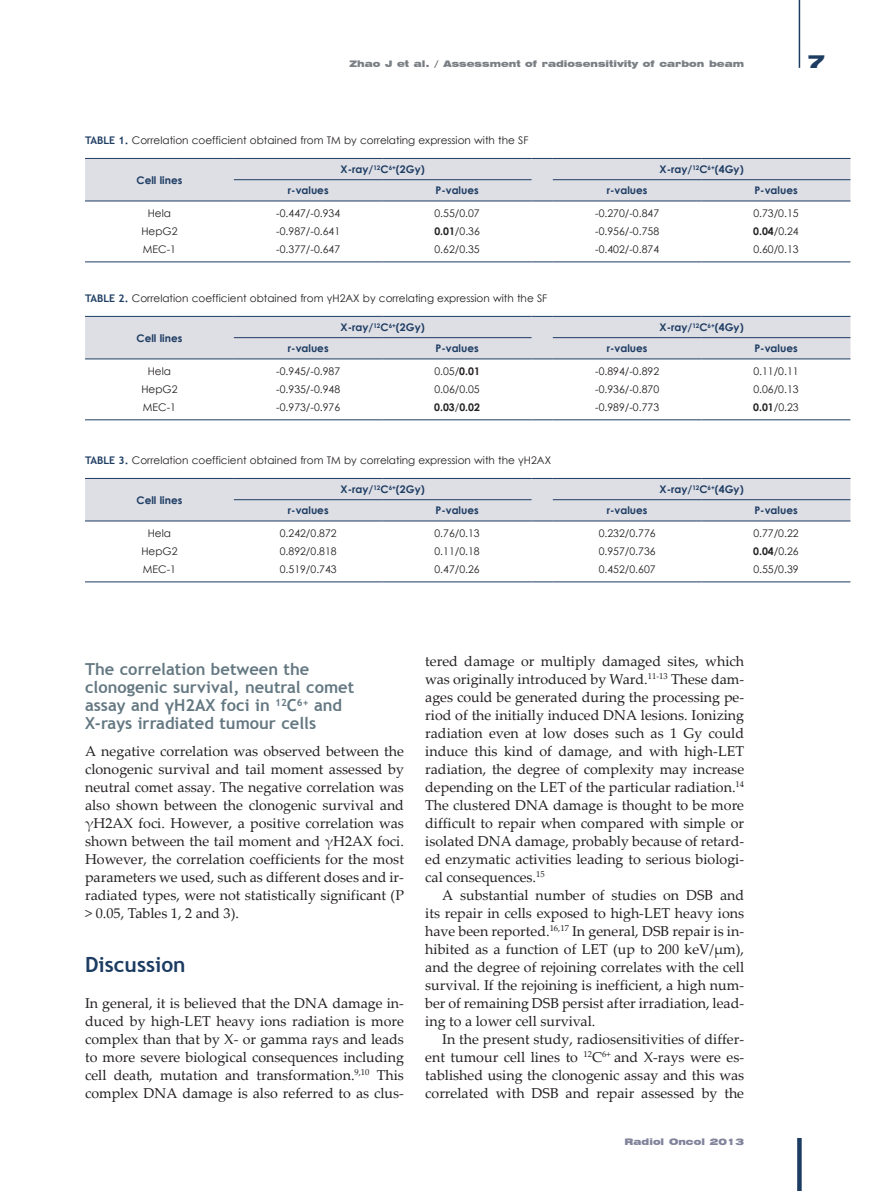
<style>
.page{position:relative;width:893px;height:1191px;background:#fff}
.page>*{position:absolute;margin:0;border:0;box-sizing:border-box;transform-origin:0 0}
.t1{font:700 21px "Trebuchet MS";color:#1d3c62}
.t2{font:900 expanded 18px "Swiss 721 BT";color:#1d3c62}
.t3{font:700 16.5px/18px "Trebuchet MS";color:#647882}
.t4{font:14.25px/18px "Palatino Linotype";color:#231f20;text-align:justify}
.t5{font:10.5px/18px "Century Gothic";color:#231f20;text-align:justify}
.t6{font:700 10.5px "Century Gothic";color:#1d3c62}
.t7{font:900 expanded 9px "Swiss 721 BT";color:#797f84}
.t8{font:900 expanded 9px "Swiss 721 BT";color:#81839b}
.s1{font-family:"Trebuchet MS";font-weight:700;color:#1d3c62}
.s2{font-weight:700}
</style>
<div class="page">
<div style="left:797px;top:1138px;width:5px;height:53px;background:#1d3c62"></div>
<hr style="left:799px;top:0;width:1px;height:68px;background:#1d3c62">
<hr style="left:85px;top:261px;width:149px;height:1px;background:#1d3c62">
<hr style="left:234px;top:261px;width:149px;height:1px;background:#1d3c62">
<hr style="left:383px;top:261px;width:148px;height:1px;background:#1d3c62">
<svg style="left:531px;top:261px;width:22px;height:1px"></svg>
<hr style="left:553px;top:261px;width:149px;height:1px;background:#1d3c62">
<hr style="left:702px;top:261px;width:148px;height:1px;background:#1d3c62">
<svg style="left:85px;top:158px;width:765px;height:44px;background:#d2d4dd"></svg>
<hr style="left:553px;top:201px;width:149px;height:1px;background:#1d3c62">
<hr style="left:702px;top:201px;width:148px;height:1px;background:#1d3c62">
<hr style="left:85px;top:419px;width:149px;height:1px;background:#1d3c62">
<hr style="left:234px;top:419px;width:149px;height:1px;background:#1d3c62">
<hr style="left:383px;top:419px;width:148px;height:1px;background:#1d3c62">
<svg style="left:531px;top:419px;width:22px;height:1px"></svg>
<hr style="left:553px;top:419px;width:149px;height:1px;background:#1d3c62">
<hr style="left:702px;top:419px;width:148px;height:1px;background:#1d3c62">
<svg style="left:85px;top:316px;width:765px;height:43px;background:#d4d6de"></svg>
<hr style="left:553px;top:358px;width:149px;height:1px;background:#1d3c62">
<hr style="left:702px;top:358px;width:148px;height:1px;background:#1d3c62">
<hr style="left:85px;top:581px;width:149px;height:1px;background:#1d3c62">
<hr style="left:234px;top:581px;width:149px;height:1px;background:#1d3c62">
<hr style="left:383px;top:581px;width:148px;height:1px;background:#1d3c62">
<svg style="left:531px;top:581px;width:22px;height:1px"></svg>
<hr style="left:553px;top:581px;width:149px;height:1px;background:#1d3c62">
<hr style="left:702px;top:581px;width:148px;height:1px;background:#1d3c62">
<svg style="left:85px;top:478px;width:765px;height:43px;background:#d4d6de"></svg>
<hr style="left:553px;top:520px;width:149px;height:1px;background:#1d3c62">
<hr style="left:702px;top:520px;width:148px;height:1px;background:#1d3c62">
<p class="t7" style="left:349px;top:58px;width:396px">Zhao J et al. / Assessment of radiosensitivity of carbon beam</p>
<p class="t2" style="left:808px;top:50px;width:19px">7</p>
<p class="t5" style="left:85px;top:131px;width:445px"><span class="s1">TABLE 1.</span> Correlation coefficient obtained from TM by correlating expression with the SF</p>
<p class="t6" style="left:137px;top:172px;width:47px">Cell lines</p>
<p class="t6" style="left:341px;top:161px;width:86px">X-ray/<sup>12</sup>C<sup>6+</sup>(2Gy)</p>
<p class="t6" style="left:660px;top:161px;width:86px">X-ray/<sup>12</sup>C<sup>6+</sup>(4Gy)</p>
<p class="t6" style="left:288px;top:182px;width:42px">r-values</p>
<p class="t6" style="left:435px;top:182px;width:45px">P-values</p>
<p class="t6" style="left:607px;top:182px;width:42px">r-values</p>
<p class="t6" style="left:754px;top:182px;width:45px">P-values</p>
<p class="t5" style="left:141px;top:204px;width:38px;text-align:center">Hela<br>HepG2<br>MEC-1</p>
<p class="t5" style="left:276px;top:204px;width:65px">-0.447/-0.934 -0.987/-0.641 -0.377/-0.647</p>
<p class="t5" style="left:434px;top:204px;width:47px">0.55/0.07<br><span class="s2">0.01</span>/0.36<br>0.62/0.35</p>
<p class="t5" style="left:595px;top:204px;width:65px">-0.270/-0.847 -0.956/-0.758 -0.402/-0.874</p>
<p class="t5" style="left:753px;top:204px;width:47px">0.73/0.15<br><span class="s2">0.04</span>/0.24<br>0.60/0.13</p>
<p class="t5" style="left:85px;top:289px;width:464px"><span class="s1">TABLE 2.</span> Correlation coefficient obtained from γH2AX by correlating expression with the SF</p>
<p class="t6" style="left:137px;top:330px;width:47px">Cell lines</p>
<p class="t6" style="left:341px;top:319px;width:86px">X-ray/<sup>12</sup>C<sup>6+</sup>(2Gy)</p>
<p class="t6" style="left:660px;top:319px;width:86px">X-ray/<sup>12</sup>C<sup>6+</sup>(4Gy)</p>
<p class="t6" style="left:288px;top:340px;width:42px">r-values</p>
<p class="t6" style="left:435px;top:340px;width:45px">P-values</p>
<p class="t6" style="left:607px;top:340px;width:42px">r-values</p>
<p class="t6" style="left:754px;top:340px;width:45px">P-values</p>
<p class="t5" style="left:141px;top:362px;width:38px;text-align:center">Hela<br>HepG2<br>MEC-1</p>
<p class="t5" style="left:276px;top:362px;width:65px">-0.945/-0.987 -0.935/-0.948 -0.973/-0.976</p>
<p class="t5" style="left:434px;top:362px;width:47px">0.05/<span class="s2">0.01<br></span>0.06/0.05<br><span class="s2">0.03</span>/<span class="s2">0.02</span></p>
<p class="t5" style="left:595px;top:362px;width:65px">-0.894/-0.892 -0.936/-0.870 -0.989/-0.773</p>
<p class="t5" style="left:753px;top:362px;width:47px">0.11/0.11<br>0.06/0.13<br><span class="s2">0.01</span>/0.23</p>
<p class="t5" style="left:85px;top:451px;width:468px"><span class="s1">TABLE 3.</span> Correlation coefficient obtained from TM by correlating expression with the γH2AX</p>
<p class="t6" style="left:137px;top:492px;width:47px">Cell lines</p>
<p class="t6" style="left:341px;top:481px;width:86px">X-ray/<sup>12</sup>C<sup>6+</sup>(2Gy)</p>
<p class="t6" style="left:660px;top:481px;width:86px">X-ray/<sup>12</sup>C<sup>6+</sup>(4Gy)</p>
<p class="t6" style="left:288px;top:502px;width:42px">r-values</p>
<p class="t6" style="left:435px;top:502px;width:45px">P-values</p>
<p class="t6" style="left:607px;top:502px;width:42px">r-values</p>
<p class="t6" style="left:754px;top:502px;width:45px">P-values</p>
<p class="t5" style="left:141px;top:524px;width:38px;text-align:center">Hela<br>HepG2<br>MEC-1</p>
<p class="t5" style="left:280px;top:524px;width:58px">0.242/0.872<br>0.892/0.818<br>0.519/0.743</p>
<p class="t5" style="left:434px;top:524px;width:47px">0.76/0.13<br>0.11/0.18<br>0.47/0.26</p>
<p class="t5" style="left:599px;top:524px;width:58px">0.232/0.776<br>0.957/0.736<br>0.452/0.607</p>
<p class="t5" style="left:753px;top:524px;width:47px">0.77/0.22<br><span class="s2">0.04</span>/0.26<br>0.55/0.39</p>
<p class="t3" style="left:85px;top:659px;width:271px">The correlation between the clonogenic survival, neutral comet assay and γH2AX foci in <sup>12</sup>C<sup>6+</sup> and<br>X-rays irradiated tumour cells</p>
<p class="t4" style="left:85px;top:741px;width:320px">A negative correlation was observed between the clonogenic survival and tail moment assessed by neutral comet assay. The negative correlation was also shown between the clonogenic survival and γH2AX foci. However, a positive correlation was shown between the tail moment and γH2AX foci.<br>However, the correlation coefficients for the most parameters we used, such as different doses and ir&shy;radiated types, were not statistically significant (P &gt; 0.05, Tables 1, 2 and 3).</p>
<h1 class="t1" style="left:85px;top:951px;width:102px">Discussion</h1>
<p class="t4" style="left:85px;top:993px;width:320px">In general, it is believed that the DNA damage in&shy;duced by high-LET heavy ions radiation is more complex than that by X- or gamma rays and leads to more severe biological consequences including cell death, mutation and transformation.<sup>9,10</sup> This complex DNA damage is also referred to as clus-</p>
<p class="t4" style="left:425px;top:651px;width:320px">tered damage or multiply damaged sites, which was originally introduced by Ward.<sup>11-13</sup> These dam&shy;ages could be generated during the processing pe&shy;riod of the initially induced DNA lesions. Ionizing radiation even at low doses such as 1 Gy could induce this kind of damage, and with high-LET radiation, the degree of complexity may increase depending on the LET of the particular radiation.<sup>14<br></sup>The clustered DNA damage is thought to be more difficult to repair when compared with simple or isolated DNA damage, probably because of retard&shy;ed enzymatic activities leading to serious biologi&shy;cal consequences.<sup>15</sup></p>
<p class="t4" style="left:425px;top:885px;width:320px;text-indent:17px">A substantial number of studies on DSB and its repair in cells exposed to high-LET heavy ions have been reported.<sup>16,17</sup> In general, DSB repair is in&shy;hibited as a function of LET (up to 200 keV/μm), and the degree of rejoining correlates with the cell survival. If the rejoining is inefficient, a high num&shy;ber of remaining DSB persist after irradiation, lead&shy;ing to a lower cell survival.</p>
<p class="t4" style="left:425px;top:1029px;width:320px;text-indent:17px">In the present study, radiosensitivities of differ&shy;ent tumour cell lines to <sup>12</sup>C<sup>6+</sup> and X-rays were es&shy;tablished using the clonogenic assay and this was correlated with DSB and repair assessed by the</p>
<p class="t8" style="left:625px;top:1136px;width:121px">Radiol Oncol 2013</p>
</div>
